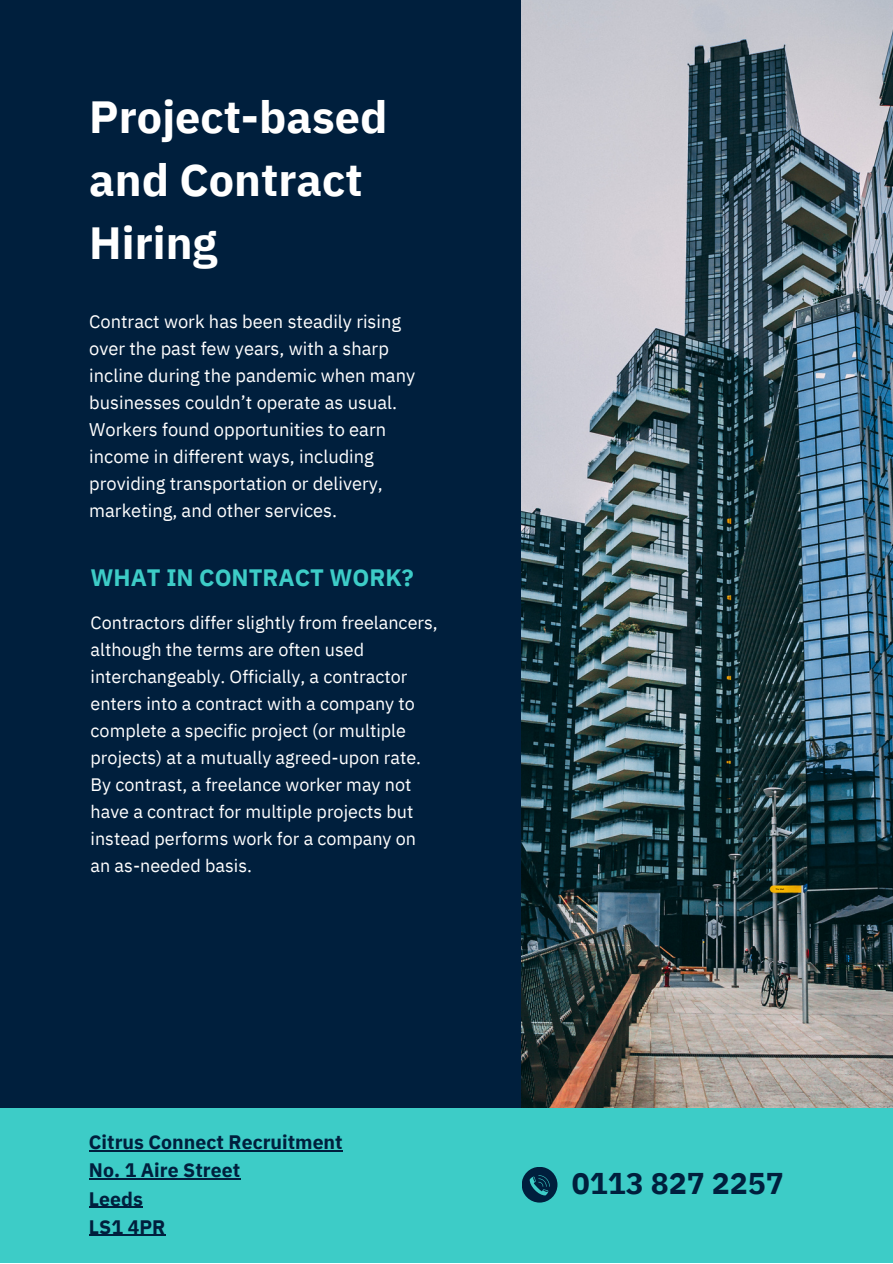
<style>
.page{position:relative;width:893px;height:1264px;background:#fff}
.page>*{position:absolute;margin:0;border:0;box-sizing:border-box;transform-origin:0 0}
.t1{font:700 45px/63px "IBM Plex Sans";color:#fff}
.t2{font:700 30px "IBM Plex Sans";color:#001f3d}
.t3{font:700 23.7px "IBM Plex Sans";color:#3dccc7}
.t4{font:700 19.5px "IBM Plex Sans";color:#001f3d}
.t5{font:18.3px/27px "IBM Plex Sans";color:#fff}
.t6{font:18px/27px "IBM Plex Sans";color:#fff}
</style>
<div class="page">
<div style="left:0;top:0;width:892px;height:1262px;background:#001f3d"></div>
<img style="left:521px;top:0;width:371px;height:1108px">
<div style="left:0;top:1108px;width:892px;height:154px;background:#3dccc7"></div>
<div style="left:521px;top:1166px;width:36px;height:36px;background:#001f3d;border-radius:50%"></div>
<svg style="left:529px;top:1175px;width:20px;height:20px"></svg>
<hr style="left:89px;top:1150px;width:254px;height:1px;background:#001f3d">
<hr style="left:89px;top:1178px;width:151px;height:1px;background:#001f3d">
<hr style="left:89px;top:1206px;width:54px;height:1px;background:#001f3d">
<hr style="left:89px;top:1234px;width:76px;height:1px;background:#001f3d">
<p class="t1" style="left:89px;top:85px;width:299px">Project-based and Contract<br>Hiring</p>
<p class="t5" style="left:89px;top:307px;width:327px">Contract work has been steadily rising over the past few years, with a sharp incline during the pandemic when many businesses couldn’t operate as usual.<br>Workers found opportunities to earn income in different ways, including providing transportation or delivery, marketing, and other services.</p>
<p class="t3" style="left:90px;top:561px;width:325px">WHAT IN CONTRACT WORK?</p>
<p class="t6" style="left:90px;top:608px;width:349px">Contractors differ slightly from freelancers, although the terms are often used interchangeably. Officially, a contractor enters into a contract with a company to complete a specific project (or multiple projects) at a mutually agreed-upon rate.<br>By contrast, a freelance worker may not have a contract for multiple projects but instead performs work for a company on an as-needed basis.</p>
<p class="t4" style="left:89px;top:1129px;width:255px">Citrus Connect Recruitment</p>
<p class="t4" style="left:89px;top:1157px;width:153px">No. 1 Aire Street</p>
<p class="t4" style="left:89px;top:1185px;width:55px">Leeds</p>
<p class="t4" style="left:89px;top:1213px;width:78px">LS1 4PR</p>
<p class="t2" style="left:572px;top:1163px;width:213px">0113 827 2257</p>
</div>
